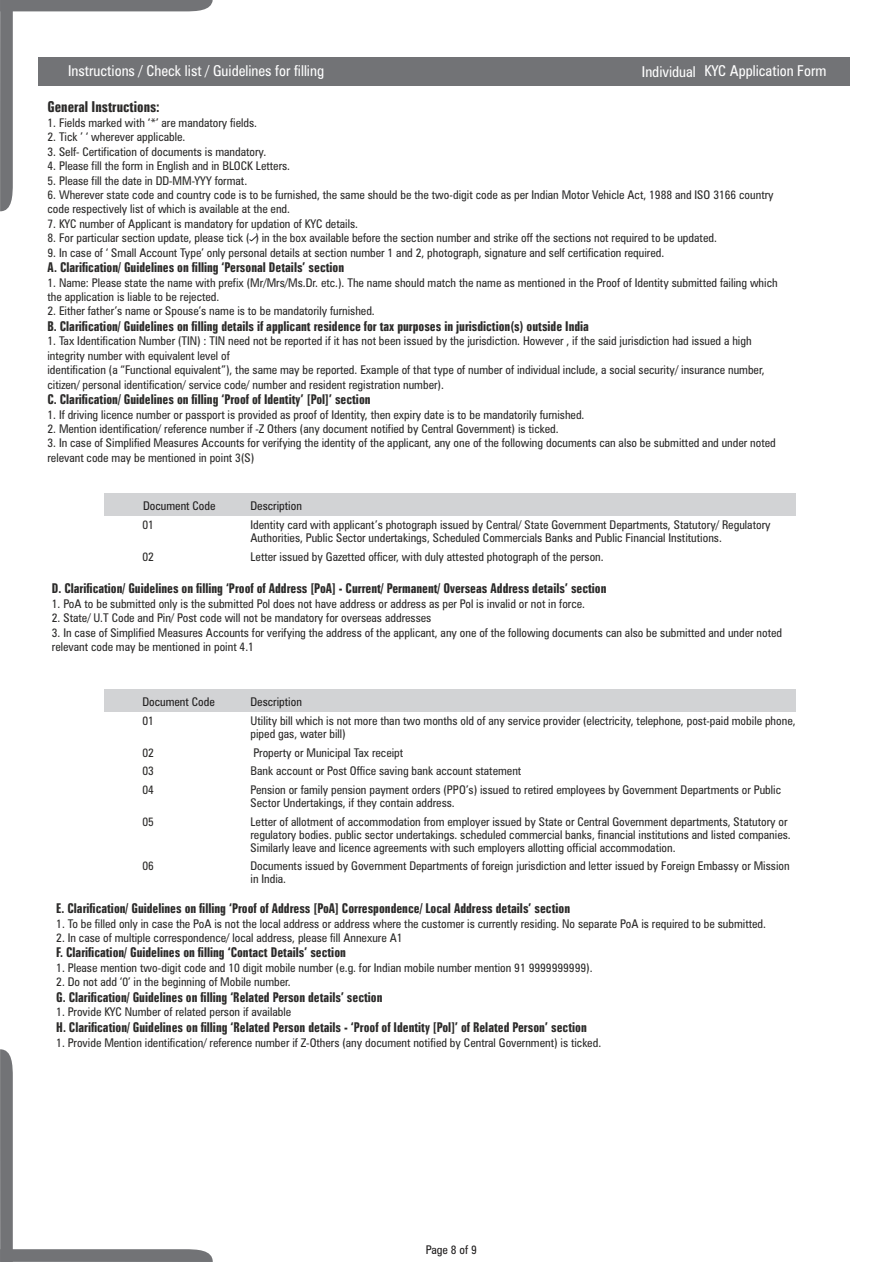
<style>
.page{position:relative;width:893px;height:1262px;background:#fff}
.page>*{position:absolute;margin:0;border:0;box-sizing:border-box;transform-origin:0 0}
.t1{font:condensed 15px "Zurich BT";color:#fefefe}
.t2{font:700 extra-condensed 15px "Zurich BT";color:#2b2a29}
.t3{font:700 extra-condensed 13.5px "Zurich BT";color:#2b2a29}
.t4{font:condensed 12px/14.4px "Zurich BT";color:#2b2a29}
.t5{font:condensed 12px "Zurich BT";color:#201e1e}
</style>
<div class="page">
<svg style="left:249px;top:235px;width:8px;height:7px"></svg>
<div style="left:104px;top:493px;width:691px;height:22px;background:#d2d3d5"></div>
<div style="left:104px;top:689px;width:691px;height:22px;background:#d2d3d5"></div>
<div style="left:38px;top:58px;width:811px;height:28px;background:#727376"></div>
<svg style="left:0;top:0;width:213px;height:211px"></svg>
<svg style="left:0;top:1049px;width:213px;height:212px"></svg>
<p class="t1" style="left:68px;top:64px;width:257px">Instructions / Check list / Guidelines for filling</p>
<p class="t1" style="left:642px;top:64px;width:186px">Individual KYC Application Form</p>
<p class="t2" style="left:47px;top:100px;width:114px">General Instructions:</p>
<p class="t4" style="left:47px;top:117px;width:211px">1. Fields marked with ‘*’ are mandatory fields.</p>
<p class="t4" style="left:47px;top:131px;width:139px">2. Tick ’ ‘ wherever applicable.</p>
<p class="t4" style="left:47px;top:145px;width:220px">3. Self- Certification of documents is mandatory.</p>
<p class="t4" style="left:47px;top:160px;width:244px">4. Please fill the form in English and in BLOCK Letters.</p>
<p class="t4" style="left:47px;top:174px;width:201px">5. Please fill the date in DD-MM-YYY format.</p>
<p class="t4" style="left:47px;top:189px;width:727px">6. Wherever state code and country code is to be furnished, the same should be the two-digit code as per Indian Motor Vehicle Act, 1988 and ISO 3166 country code respectively list of which is available at the end.</p>
<p class="t4" style="left:47px;top:217px;width:312px">7. KYC number of Applicant is mandatory for updation of KYC details.</p>
<p class="t4" style="left:47px;top:232px;width:671px">8. For particular section update, please tick ( ) in the box available before the section number and strike off the sections not required to be updated.</p>
<p class="t4" style="left:47px;top:246px;width:618px">9. In case of ‘ Small Account Type’ only personal details at section number 1 and 2, photograph, signature and self certification required.</p>
<p class="t3" style="left:47px;top:261px;width:298px">A. Clarification/ Guidelines on filling ‘Personal Details’ section</p>
<p class="t4" style="left:47px;top:276px;width:731px">1. Name: Please state the name with prefix (Mr/Mrs/Ms.Dr. etc.). The name should match the name as mentioned in the Proof of Identity submitted failing which the application is liable to be rejected.</p>
<p class="t4" style="left:47px;top:305px;width:329px">2. Either father’s name or Spouse’s name is to be mandatorily furnished.</p>
<p class="t3" style="left:47px;top:320px;width:543px">B. Clarification/ Guidelines on filling details if applicant residence for tax purposes in jurisdiction(s) outside India</p>
<p class="t4" style="left:47px;top:335px;width:718px">1. Tax Identification Number (TIN) : TIN need not be reported if it has not been issued by the jurisdiction. However , if the said jurisdiction had issued a high integrity number with equivalent level of<br>identification (a “Functional equivalent”), the same may be reported. Example of that type of number of individual include, a social security/ insurance number, citizen/ personal identification/ service code/ number and resident registration number).</p>
<p class="t3" style="left:47px;top:393px;width:324px">C. Clarification/ Guidelines on filling ‘Proof of Identity’ [Pol]’ section</p>
<p class="t4" style="left:47px;top:408px;width:538px">1. If driving licence number or passport is provided as proof of Identity, then expiry date is to be mandatorily furnished.</p>
<p class="t4" style="left:47px;top:423px;width:512px">2. Mention identification/ reference number if -Z Others (any document notified by Central Government) is ticked.</p>
<p class="t4" style="left:47px;top:437px;width:729px">3. In case of Simplified Measures Accounts for verifying the identity of the applicant, any one of the following documents can also be submitted and under noted relevant code may be mentioned in point 3(S)</p>
<p class="t5" style="left:143px;top:501px;width:74px">Document Code</p>
<p class="t5" style="left:250px;top:501px;width:53px">Description</p>
<p class="t4" style="left:142px;top:518px;width:13px">01</p>
<p class="t4" style="left:250px;top:519px;width:521px;line-height:12.9px">Identity card with applicant’s photograph issued by Central/ State Government Departments, Statutory/ Regulatory<br>Authorities, Public Sector undertakings, Scheduled Commercials Banks and Public Financial Institutions.</p>
<p class="t4" style="left:142px;top:550px;width:13px">02</p>
<p class="t4" style="left:250px;top:550px;width:355px">Letter issued by Gazetted officer, with duly attested photograph of the person.</p>
<p class="t3" style="left:52px;top:583px;width:556px">D. Clarification/ Guidelines on filling ‘Proof of Address [PoA] - Current/ Permanent/ Overseas Address details’ section</p>
<p class="t4" style="left:52px;top:597px;width:534px">1. PoA to be submitted only is the submitted Pol does not have address or address as per Pol is invalid or not in force.</p>
<p class="t4" style="left:52px;top:612px;width:381px">2. State/ U.T Code and Pin/ Post code will not be mandatory for overseas addresses</p>
<p class="t4" style="left:52px;top:626px;width:731px">3. In case of Simplified Measures Accounts for verifying the address of the applicant, any one of the following documents can also be submitted and under noted relevant code may be mentioned in point 4.1</p>
<p class="t5" style="left:142px;top:697px;width:74px">Document Code</p>
<p class="t5" style="left:250px;top:697px;width:53px">Description</p>
<p class="t4" style="left:142px;top:714px;width:13px">01</p>
<p class="t4" style="left:250px;top:715px;width:546px;line-height:12.9px">Utility bill which is not more than two months old of any service provider (electricity, telephone, post-paid mobile phone, piped gas, water bill)</p>
<p class="t4" style="left:142px;top:746px;width:13px">02</p>
<p class="t4" style="left:253px;top:746px;width:151px">Property or Municipal Tax receipt</p>
<p class="t4" style="left:142px;top:765px;width:13px">03</p>
<p class="t4" style="left:250px;top:765px;width:272px">Bank account or Post Office saving bank account statement</p>
<p class="t4" style="left:142px;top:783px;width:13px">04</p>
<p class="t4" style="left:250px;top:784px;width:532px;line-height:12.9px">Pension or family pension payment orders (PPO’s) issued to retired employees by Government Departments or Public<br>Sector Undertakings, if they contain address.</p>
<p class="t4" style="left:142px;top:815px;width:13px">05</p>
<p class="t4" style="left:250px;top:816px;width:541px;line-height:12.9px">Letter of allotment of accommodation from employer issued by State or Central Government departments, Statutory or regulatory bodies. public sector undertakings. scheduled commercial banks, financial institutions and listed companies.<br>Similarly leave and licence agreements with such employers allotting official accommodation.</p>
<p class="t4" style="left:142px;top:860px;width:13px">06</p>
<p class="t4" style="left:250px;top:860px;width:540px;line-height:12.9px">Documents issued by Government Departments of foreign jurisdiction and letter issued by Foreign Embassy or Mission in India.</p>
<p class="t3" style="left:56px;top:902px;width:515px">E. Clarification/ Guidelines on filling ‘Proof of Address [PoA] Correspondence/ Local Address details’ section</p>
<p class="t4" style="left:56px;top:917px;width:711px">1. To be filled only in case the PoA is not the local address or address where the customer is currently residing. No separate PoA is required to be submitted.</p>
<p class="t4" style="left:56px;top:931px;width:348px">2. In case of multiple correspondence/ local address, please fill Annexure A1</p>
<p class="t3" style="left:56px;top:947px;width:291px">F. Clarification/ Guidelines on filling ‘Contact Details’ section</p>
<p class="t4" style="left:56px;top:961px;width:537px">1. Please mention two-digit code and 10 digit mobile number (e.g. for Indian mobile number mention 91 9999999999).</p>
<p class="t4" style="left:56px;top:976px;width:236px">2. Do not add ‘0’ in the beginning of Mobile number.</p>
<p class="t3" style="left:56px;top:991px;width:328px">G. Clarification/ Guidelines on filling ‘Related Person details’ section</p>
<p class="t4" style="left:56px;top:1006px;width:236px">1. Provide KYC Number of related person if available</p>
<p class="t3" style="left:56px;top:1021px;width:532px">H. Clarification/ Guidelines on filling ‘Related Person details - ‘Proof of Identity [Pol]’ of Related Person’ section</p>
<p class="t4" style="left:56px;top:1036px;width:546px">1. Provide Mention identification/ reference number if Z-Others (any document notified by Central Government) is ticked.</p>
<p class="t5" style="left:426px;top:1244px;width:52px">Page 8 of 9</p>
</div>
